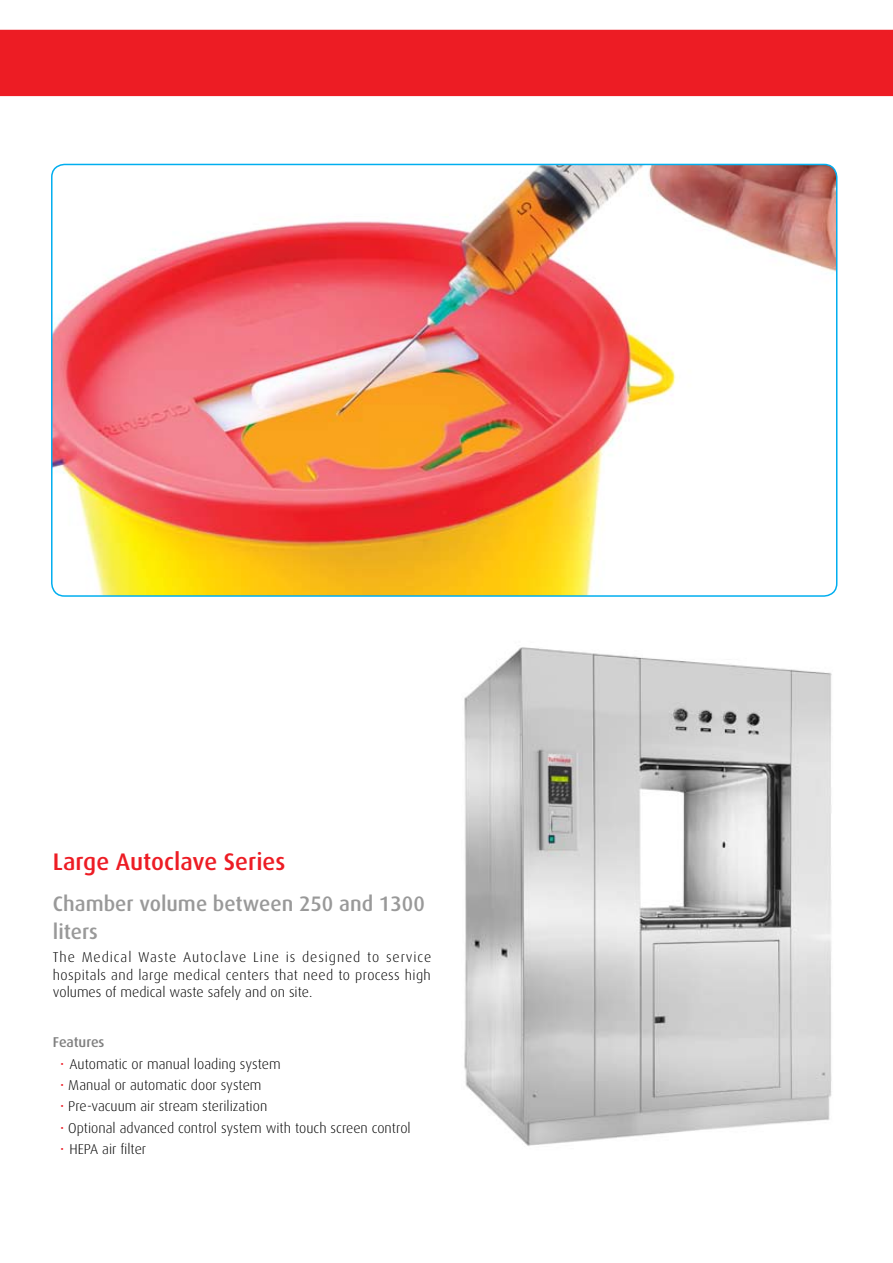
<style>
.page{position:relative;width:893px;height:1263px;background:#fff}
.page>*{position:absolute;margin:0;border:0;box-sizing:border-box;transform-origin:0 0}
.t1{font:500 24px "Dax";color:#ed1c24}
.t2{font:500 21px/28.2px "Dax";color:#999}
.t3{font:300 14.25px/17.1px "Dax";color:#000;text-align:justify}
.t4{font:500 14.25px "Dax";letter-spacing:-.005em;color:#808080}
.s1{color:#ed1c24}
</style>
<div class="page">
<div style="left:0;top:30px;width:893px;height:66px;background:#ed1c24"></div>
<img style="left:464px;top:647px;width:368px;height:499px">
<img style="left:52px;top:164px;width:785px;height:432px">
<div style="left:51px;top:164px;width:786px;height:433px;border:2px solid #00aeef;border-radius:13px"></div>
<h1 class="t1" style="left:53px;top:848px;width:234px">Large Autoclave Series</h1>
<h2 class="t2" style="left:53px;top:889px;width:373px">Chamber volume between 250 and 1300 liters</h2>
<p class="t3" style="left:53px;top:949px;width:380px">The Medical Waste Autoclave Line is designed to service hospitals and large medical centers that need to process high volumes of medical waste safely and on site.</p>
<p class="t4" style="left:53px;top:1034px;width:53px">Features</p>
<p class="t3" style="left:60px;top:1055px;width:222px"><span class="s1">•</span> Automatic or manual loading system</p>
<p class="t3" style="left:60px;top:1077px;width:203px"><span class="s1">•</span> Manual or automatic door system</p>
<p class="t3" style="left:60px;top:1098px;width:209px"><span class="s1">•</span> Pre-vacuum air stream sterilization</p>
<p class="t3" style="left:60px;top:1119px;width:352px"><span class="s1">•</span> Optional advanced control system with touch screen control</p>
<p class="t3" style="left:60px;top:1141px;width:88px"><span class="s1">•</span> HEPA air filter</p>
</div>
